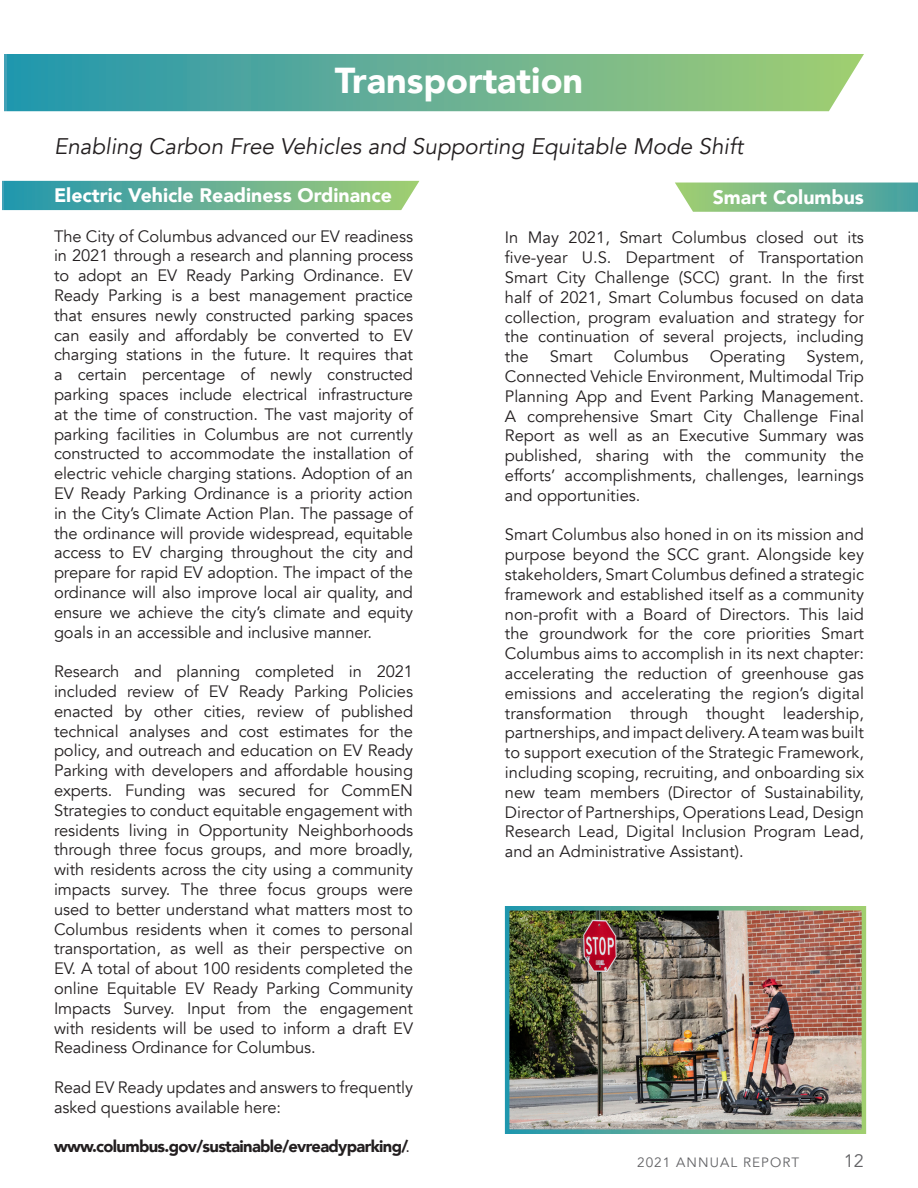
<style>
.page{position:relative;width:918px;height:1188px;background:#fff}
.page>*{position:absolute;margin:0;border:0;box-sizing:border-box;transform-origin:0 0}
.t1{font:900 36px "Avenir";color:#fff}
.t2{font:italic 22.5px "Avenir";color:#231f20}
.t3{font:900 19.5px "Avenir";color:#fff}
.t4{font:18px "Avenir";color:#636366}
.t5{font:16.5px/19.8px "Avenir";color:#231f20;text-align:justify}
.t6{font:900 16.5px "Avenir";letter-spacing:-.04em;color:#231f20}
.t7{font:13.5px "Avenir";letter-spacing:.08em;color:#636366}
.s1{font-weight:400}
</style>
<div class="page">
<svg style="left:675px;top:183px;width:243px;height:29px;background:#78b992"></svg>
<svg style="left:4px;top:54px;width:860px;height:57px;background:#66b195"></svg>
<svg style="left:2px;top:181px;width:417px;height:29px;background:#66b195"></svg>
<img style="left:510px;top:911px;width:351px;height:218px">
<h1 class="t1" style="left:335px;top:50px;width:250px">Transportation</h1>
<p class="t2" style="left:54px;top:133px;width:691px">Enabling Carbon Free Vehicles and Supporting Equitable Mode Shift</p>
<p class="t3" style="left:713px;top:180px;width:153px">Smart Columbus</p>
<p class="t5" style="left:505px;top:228px;width:361px">In May 2021, Smart Columbus closed out its five-year U.S. Department of Transportation Smart City Challenge (SCC) grant. In the first half of 2021, Smart Columbus focused on data collection, program evaluation and strategy for the continuation of several projects, including the</p>
<p class="t3" style="left:54px;top:179px;width:340px">Electric Vehicle Readiness Ordinance</p>
<p class="t5" style="left:54px;top:226px;width:361px">The City of Columbus advanced our EV readiness in 2021 through a research and planning process to adopt an EV Ready Parking Ordinance. EV Ready Parking is a best management practice that ensures newly constructed parking spaces can easily and affordably be converted to EV charging stations in the future. It requires that a certain percentage of newly constructed parking spaces include electrical infrastructure at the time of construction. The vast majority of parking facilities in Columbus are not currently constructed to accommodate the installation of electric vehicle charging stations. Adoption of an EV Ready Parking Ordinance is a priority action in the City’s Climate Action Plan. The passage of the ordinance will provide widespread, equitable access to EV charging throughout the city and prepare for rapid EV adoption. The impact of the ordinance will also improve local air quality, and ensure we achieve the city’s climate and equity goals in an accessible and inclusive manner.</p>
<p class="t5" style="left:54px;top:662px;width:361px">Research and planning completed in 2021 included review of EV Ready Parking Policies enacted by other cities, review of published technical analyses and cost estimates for the policy, and outreach and education on EV Ready Parking with developers and affordable housing experts. Funding was secured for CommEN Strategies to conduct equitable engagement with residents living in Opportunity Neighborhoods through three focus groups, and more broadly, with residents across the city using a community impacts survey. The three focus groups were used to better understand what matters most to Columbus residents when it comes to personal transportation, as well as their perspective on EV. A total of about 100 residents completed the online Equitable EV Ready Parking Community Impacts Survey. Input from the engagement with residents will be used to inform a draft EV Readiness Ordinance for Columbus.</p>
<p class="t5" style="left:54px;top:1078px;width:361px">Read EV Ready updates and answers to frequently asked questions available here:</p>
<p class="t6" style="left:54px;top:1133px;width:358px">www.columbus.gov/sustainable/evreadyparking/<span class="s1">.</span></p>
<p class="t5" style="left:550px;top:347px;width:44px">Smart</p>
<p class="t5" style="left:614px;top:347px;width:76px">Columbus</p>
<p class="t5" style="left:710px;top:347px;width:77px">Operating</p>
<p class="t5" style="left:505px;top:347px;width:361px;text-indent:302px">System, Connected Vehicle Environment, Multimodal Trip Planning App and Event Parking Management.<br>A comprehensive Smart City Challenge Final Report as well as an Executive Summary was published, sharing with the community the efforts’ accomplishments, challenges, learnings and opportunities.</p>
<p class="t5" style="left:505px;top:525px;width:361px">Smart Columbus also honed in on its mission and purpose beyond the SCC grant. Alongside key stakeholders, Smart Columbus defined a strategic framework and established itself as a community non-profit with a Board of Directors. This laid the groundwork for the core priorities Smart Columbus aims to accomplish in its next chapter: accelerating the reduction of greenhouse gas emissions and accelerating the region’s digital transformation through thought leadership, partnerships, and impact delivery. A team was built to support execution of the Strategic Framework, including scoping, recruiting, and onboarding six new team members (Director of Sustainability, Director of Partnerships, Operations Lead, Design Research Lead, Digital Inclusion Program Lead, and an Administrative Assistant).</p>
<p class="t7" style="left:637px;top:1154px;width:164px">2021 ANNUAL REPORT</p>
<p class="t4" style="left:844px;top:1150px;width:22px">12</p>
</div>
